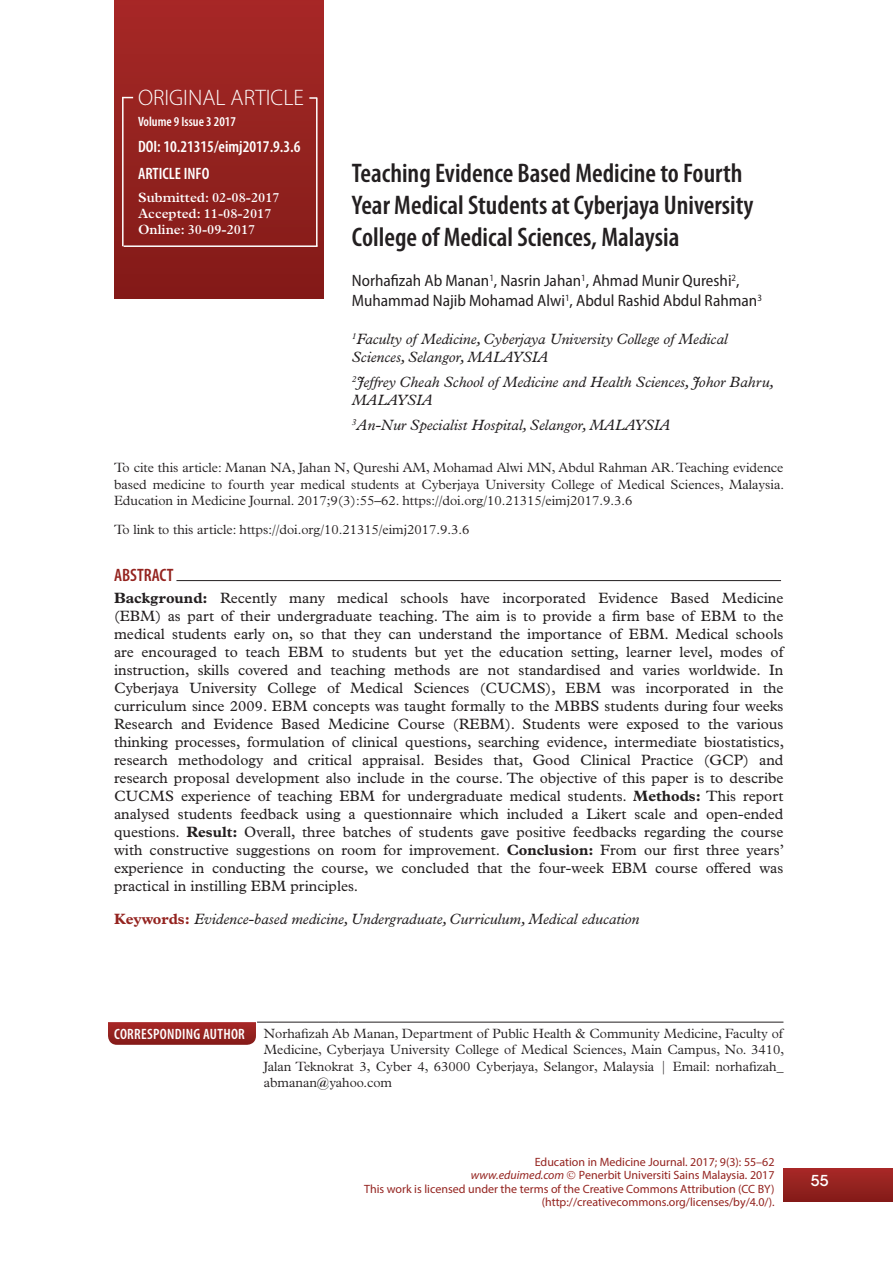
<style>
.page{position:relative;width:893px;height:1263px;background:#fff}
.page>*{position:absolute;margin:0;border:0;box-sizing:border-box;transform-origin:0 0}
.t1{font:600 condensed 27px/32.4px "Myriad Pro";color:#231f20}
.t2{font:300 22.5px "Myriad Pro";color:#fff}
.t3{font:600 condensed 18px "Myriad Pro";color:#94231f}
.nama_penulis{font:semi-condensed 16.5px/19.8px "Myriad Pro";color:#231f20}
.t4{font:600 condensed 16.5px/26.5px "Myriad Pro";color:#fff}
.abstract{font:15px/18px "Plantin Std";color:#231f20;text-align:justify}
.alamat_penulis{font:italic 15px/18px "Plantin Std";color:#231f20}
.key_words{font:italic 15px "Plantin Std";color:#231f20}
.t5{font:600 condensed 15px "Myriad Pro";letter-spacing:.02em;color:#fff}
.t6{font:500 15px "ITC Avant Garde Std";color:#fff}
.doi_text{font:300 13.5px/16.2px "Plantin Std";color:#231f20;text-align:justify}
.corresponding_author{font:300 13.5px/16.2px "Plantin Std";color:#231f20;text-align:justify}
.t7{font:600 13.5px/16.2px "Plantin Std";color:#fff}
.t8{font:600 condensed 13.5px "Myriad Pro";color:#fff}
.t9{font:12px/13.5px "Myriad Pro";color:#94231f;text-align:right}
.s1{font-weight:700}
.s2{font-weight:700;font-style:normal;color:#94231f}
.s3{font-style:italic}
</style>
<div class="page">
<div style="left:784px;top:1168px;width:109px;height:34px;background:linear-gradient(to bottom,#a82927,#841b18)"></div>
<hr style="left:257px;top:1022px;width:81px;height:1px;background:#231f20">
<hr style="left:338px;top:1022px;width:445px;height:1px;background:#231f20">
<div style="left:114px;top:0;width:209px;height:299px;background:linear-gradient(to bottom,#a62826,#821b18)"></div>
<hr style="left:176px;top:580px;width:605px;height:1px;background:#231f20">
<svg style="left:108px;top:1022px;width:148px;height:23px;background:#982624"></svg>
<hr style="left:122px;top:98px;width:2px;height:148px;background:#fff">
<hr style="left:316px;top:98px;width:2px;height:148px;background:#fff">
<hr style="left:124px;top:245px;width:194px;height:2px;background:#fff">
<svg style="left:309px;top:97px;width:8px;height:2px"></svg>
<p class="t2" style="left:138px;top:84px;width:167px">ORIGINAL ARTICLE</p>
<p class="t8" style="left:138px;top:113px;width:99px">Volume 9 Issue 3 2017</p>
<p class="t4" style="left:138px;top:133px;width:164px">DOI: 10.21315/eimj2017.9.3.6<br>ARTICLE INFO</p>
<p class="t7" style="left:138px;top:189px;width:143px">Submitted: 02-08-2017<br>Accepted: 11-08-2017<br>Online: 30-09-2017</p>
<p class="t1" style="left:352px;top:156px;width:403px">Teaching Evidence Based Medicine to Fourth<br>Year Medical Students at Cyberjaya University<br>College of Medical Sciences, Malaysia</p>
<p class="nama_penulis" style="left:352px;top:271px;width:411px">Norhafizah Ab Manan<sup>1</sup>, Nasrin Jahan<sup>1</sup>, Ahmad Munir Qureshi<sup>2</sup>,<br>Muhammad Najib Mohamad Alwi<sup>1</sup>, Abdul Rashid Abdul Rahman<sup>3</sup></p>
<p class="alamat_penulis" style="left:352px;top:330px;width:377px"><sup>1</sup>Faculty of Medicine, Cyberjaya University College of Medical<br>Sciences, Selangor, MALAYSIA</p>
<p class="alamat_penulis" style="left:352px;top:373px;width:424px"><sup>2</sup>Jeffrey Cheah School of Medicine and Health Sciences, Johor Bahru,<br>MALAYSIA</p>
<p class="alamat_penulis" style="left:352px;top:416px;width:320px"><sup>3</sup>An-Nur Specialist Hospital, Selangor, MALAYSIA</p>
<p class="doi_text" style="left:114px;top:460px;width:671px">To cite this article: Manan NA, Jahan N, Qureshi AM, Mohamad Alwi MN, Abdul Rahman AR. Teaching evidence based medicine to fourth year medical students at Cyberjaya University College of Medical Sciences, Malaysia.<br>Education in Medicine Journal. 2017;9(3):55–62. https://doi.org/10.21315/eimj2017.9.3.6</p>
<p class="doi_text" style="left:114px;top:522px;width:357px">To link to this article: https://doi.org/10.21315/eimj2017.9.3.6</p>
<p class="t3" style="left:114px;top:564px;width:61px">ABSTRACT</p>
<p class="abstract" style="left:114px;top:589px;width:672px"><span class="s1">Background:</span> Recently many medical schools have incorporated Evidence Based Medicine (EBM) as part of their undergraduate teaching. The aim is to provide a firm base of EBM to the medical students early on, so that they can understand the importance of EBM. Medical schools are encouraged to teach EBM to students but yet the education setting, learner level, modes of instruction, skills covered and teaching methods are not standardised and varies worldwide. In Cyberjaya University College of Medical Sciences (CUCMS), EBM was incorporated in the curriculum since 2009. EBM concepts was taught formally to the MBBS students during four weeks Research and Evidence Based Medicine Course (REBM). Students were exposed to the various thinking processes, formulation of clinical questions, searching evidence, intermediate biostatistics, research methodology and critical appraisal. Besides that, Good Clinical Practice (GCP) and research proposal development also include in the course. The objective of this paper is to describe CUCMS experience of teaching EBM for undergraduate medical students. <span class="s1">Methods:</span> This report analysed students feedback using a questionnaire which included a Likert scale and open-ended questions. <span class="s1">Result:</span> Overall, three batches of students gave positive feedbacks regarding the course with constructive suggestions on room for improvement. <span class="s1">Conclusion:</span> From our first three years’ experience in conducting the course, we concluded that the four-week EBM course offered was practical in instilling EBM principles.</p>
<p class="key_words" style="left:114px;top:911px;width:527px"><span class="s2">Keywords:</span> Evidence-based medicine, Undergraduate, Curriculum, Medical education</p>
<p class="t5" style="left:114px;top:1025px;width:132px">CORRESPONDING AUTHOR</p>
<p class="corresponding_author" style="left:264px;top:1026px;width:522px">Norhafizah Ab Manan, Department of Public Health &amp; Community Medicine, Faculty of Medicine, Cyberjaya University College of Medical Sciences, Main Campus, No. 3410, Jalan Teknokrat 3, Cyber 4, 63000 Cyberjaya, Selangor, Malaysia | Email: norhafizah_ abmanan@yahoo.com</p>
<p class="t9" style="left:364px;top:1155px;width:412px">Education in Medicine Journal. 2017; 9(3): 55–62<br><span class="s3">www.eduimed.com</span> Penerbit Universiti Sains Malaysia. 2017<br>This work is licensed under the terms of the Creative Commons Attribution (CC BY) (http://creativecommons.org/licenses/by/4.0/).</p>
<p class="t6" style="left:811px;top:1171px;width:19px">55</p>
</div>
